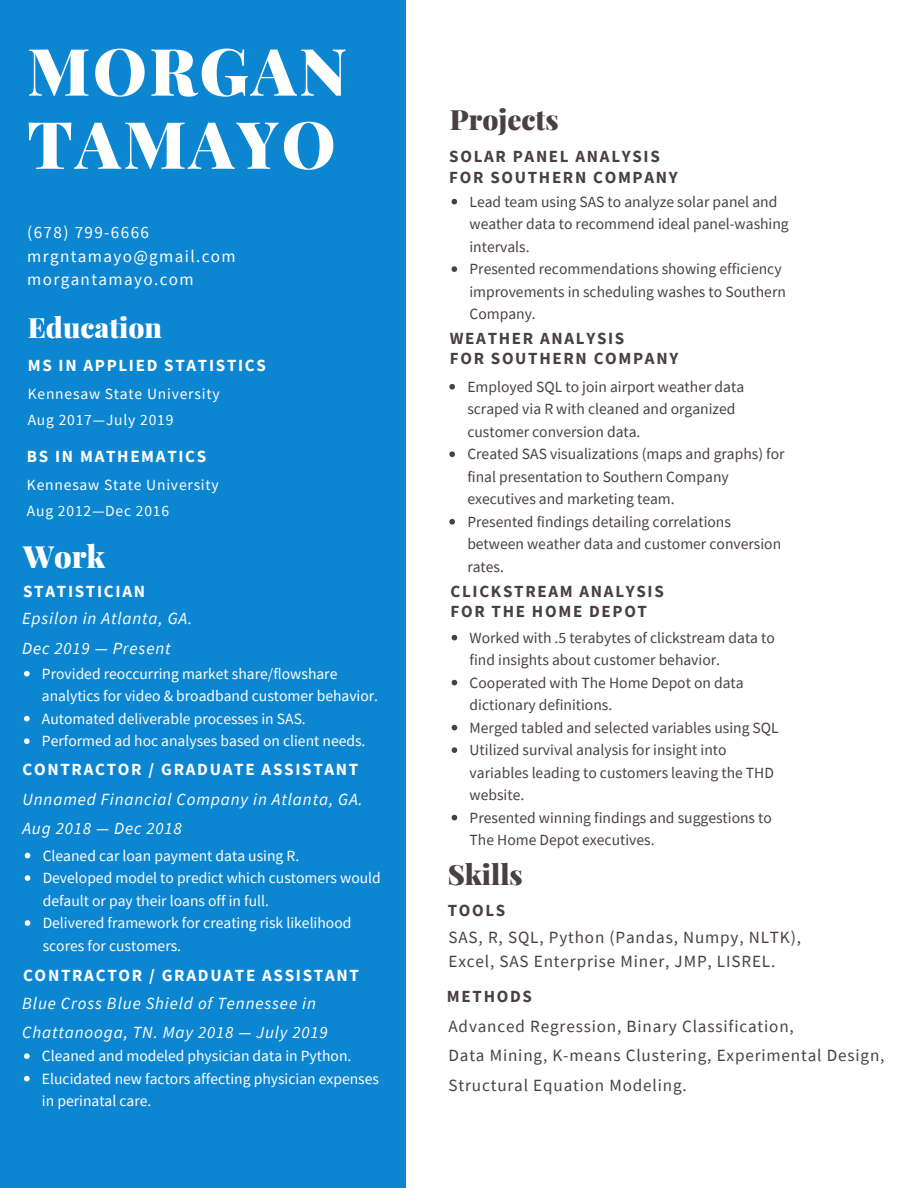
<style>
.page{position:relative;width:918px;height:1188px;background:#fff}
.page>*{position:absolute;margin:0;border:0;box-sizing:border-box;transform-origin:0 0}
.t1{font:900 65.4px/73.2px "Playfair Display";letter-spacing:.04em;color:#fff}
.t2{font:900 30.6px "Playfair Display";color:#fff}
.t3{font:900 28.05px "Playfair Display";color:#4a3f41}
.t4{font:900 28.05px "Playfair Display";color:#fff}
.t5{font:17.1px/23.7px "Source Sans Pro";letter-spacing:.05em;color:#4a3f41}
.t6{font:italic 17.1px/29.2px "Source Sans Pro";letter-spacing:.05em;color:#fff}
.t7{font:700 17.1px "Source Sans Pro";letter-spacing:.1em;color:#fff}
.t8{font:17.1px "Source Sans Pro";letter-spacing:.08em;color:#fff}
.t9{font:700 16.95px "Source Sans Pro";letter-spacing:.1em;color:#4a3f41}
.t10{font:700 16.95px "Source Sans Pro";letter-spacing:.1em;color:#fff}
.t11{font:15.6px/22.5px "Source Sans Pro";color:#4a3f41}
.t12{font:15.6px/22.5px "Source Sans Pro";color:#fff}
.t13{font:15.6px "Source Sans Pro";letter-spacing:.05em;color:#fff}
</style>
<div class="page">
<div style="left:0;top:0;width:406px;height:1188px;background:#0d86d2"></div>
<svg style="left:452px;top:199px;width:5px;height:5px"></svg>
<svg style="left:452px;top:266px;width:5px;height:6px"></svg>
<svg style="left:449px;top:384px;width:6px;height:6px"></svg>
<svg style="left:449px;top:451px;width:6px;height:6px"></svg>
<svg style="left:449px;top:519px;width:6px;height:6px"></svg>
<svg style="left:452px;top:635px;width:5px;height:5px"></svg>
<svg style="left:452px;top:680px;width:5px;height:5px"></svg>
<svg style="left:452px;top:725px;width:5px;height:5px"></svg>
<svg style="left:452px;top:747px;width:5px;height:6px"></svg>
<svg style="left:452px;top:815px;width:5px;height:5px"></svg>
<svg style="left:25px;top:853px;width:5px;height:5px"></svg>
<svg style="left:25px;top:875px;width:5px;height:6px"></svg>
<svg style="left:25px;top:920px;width:5px;height:6px"></svg>
<svg style="left:24px;top:1053px;width:6px;height:6px"></svg>
<svg style="left:24px;top:1076px;width:6px;height:5px"></svg>
<svg style="left:24px;top:671px;width:6px;height:5px"></svg>
<svg style="left:24px;top:716px;width:6px;height:5px"></svg>
<svg style="left:24px;top:738px;width:6px;height:6px"></svg>
<p class="t1" style="left:27px;top:32px;width:321px">MORGAN<br>TAMAYO</p>
<p class="t8" style="left:27px;top:221px;width:123px">(678) 799-6666</p>
<p class="t8" style="left:27px;top:245px;width:210px">mrgntamayo@gmail.com</p>
<p class="t8" style="left:27px;top:269px;width:168px">morgantamayo.com</p>
<p class="t4" style="left:28px;top:307px;width:136px">Education</p>
<p class="t10" style="left:28px;top:354px;width:240px">MS IN APPLIED STATISTICS</p>
<p class="t13" style="left:28px;top:384px;width:193px">Kennesaw State University</p>
<p class="t13" style="left:28px;top:410px;width:147px">Aug 2017—July 2019</p>
<p class="t10" style="left:27px;top:445px;width:181px">BS IN MATHEMATICS</p>
<p class="t13" style="left:27px;top:475px;width:193px">Kennesaw State University</p>
<p class="t13" style="left:27px;top:501px;width:144px">Aug 2012—Dec 2016</p>
<p class="t2" style="left:23px;top:535px;width:84px">Work</p>
<p class="t7" style="left:23px;top:580px;width:124px">STATISTICIAN</p>
<p class="t6" style="left:22px;top:604px;width:172px">Epsilon in Atlanta, GA.</p>
<p class="t6" style="left:22px;top:633px;width:150px">Dec 2019 — Present</p>
<p class="t12" style="left:42px;top:662px;width:338px">Provided reoccurring market share/flowshare analytics for video &amp; broadband customer behavior.</p>
<p class="t12" style="left:42px;top:707px;width:265px">Automated deliverable processes in SAS.</p>
<p class="t12" style="left:42px;top:729px;width:325px">Performed ad hoc analyses based on client needs.</p>
<p class="t7" style="left:22px;top:758px;width:337px">CONTRACTOR / GRADUATE ASSISTANT</p>
<p class="t6" style="left:22px;top:784px;width:342px">Unnamed Financial Company in Atlanta, GA.</p>
<p class="t6" style="left:22px;top:814px;width:161px">Aug 2018 — Dec 2018</p>
<p class="t12" style="left:43px;top:844px;width:258px">Cleaned car loan payment data using R.</p>
<p class="t12" style="left:43px;top:866px;width:340px">Developed model to predict which customers would default or pay their loans off in full.</p>
<p class="t12" style="left:43px;top:911px;width:310px">Delivered framework for creating risk likelihood scores for customers.</p>
<p class="t7" style="left:23px;top:964px;width:337px">CONTRACTOR / GRADUATE ASSISTANT</p>
<p class="t6" style="left:22px;top:988px;width:307px">Blue Cross Blue Shield of Tennessee in<br>Chattanooga, TN. May 2018 — July 2019</p>
<p class="t12" style="left:42px;top:1044px;width:311px">Cleaned and modeled physician data in Python.</p>
<p class="t12" style="left:42px;top:1067px;width:339px">Elucidated new factors affecting physician expenses in perinatal care.</p>
<p class="t3" style="left:450px;top:100px;width:110px">Projects</p>
<p class="t9" style="left:449px;top:146px;width:212px">SOLAR PANEL ANALYSIS</p>
<p class="t9" style="left:449px;top:166px;width:230px">FOR SOUTHERN COMPANY</p>
<p class="t11" style="left:470px;top:190px;width:321px">Lead team using SAS to analyze solar panel and weather data to recommend ideal panel-washing intervals.</p>
<p class="t11" style="left:470px;top:257px;width:318px">Presented recommendations showing efficiency improvements in scheduling washes to Southern<br>Company.</p>
<p class="t9" style="left:450px;top:327px;width:176px">WEATHER ANALYSIS</p>
<p class="t9" style="left:450px;top:348px;width:230px">FOR SOUTHERN COMPANY</p>
<p class="t11" style="left:467px;top:375px;width:278px">Employed SQL to join airport weather data scraped via R with cleaned and organized customer conversion data.</p>
<p class="t11" style="left:467px;top:443px;width:319px">Created SAS visualizations (maps and graphs) for final presentation to Southern Company executives and marketing team.</p>
<p class="t11" style="left:467px;top:510px;width:315px">Presented findings detailing correlations between weather data and customer conversion rates.</p>
<p class="t9" style="left:451px;top:580px;width:215px">CLICKSTREAM ANALYSIS</p>
<p class="t9" style="left:451px;top:601px;width:198px">FOR THE HOME DEPOT</p>
<p class="t11" style="left:470px;top:626px;width:307px">Worked with .5 terabytes of clickstream data to find insights about customer behavior.</p>
<p class="t11" style="left:470px;top:671px;width:276px">Cooperated with The Home Depot on data dictionary definitions.</p>
<p class="t11" style="left:470px;top:716px;width:311px">Merged tabled and selected variables using SQL</p>
<p class="t11" style="left:470px;top:738px;width:306px">Utilized survival analysis for insight into variables leading to customers leaving the THD website.</p>
<p class="t11" style="left:470px;top:806px;width:304px">Presented winning findings and suggestions to<br>The Home Depot executives.</p>
<p class="t3" style="left:448px;top:855px;width:77px">Skills</p>
<p class="t9" style="left:448px;top:899px;width:59px">TOOLS</p>
<p class="t5" style="left:448px;top:925px;width:354px">SAS, R, SQL, Python (Pandas, Numpy, NLTK),<br>Excel, SAS Enterprise Miner, JMP, LISREL.</p>
<p class="t9" style="left:447px;top:985px;width:86px">METHODS</p>
<p class="t5" style="left:448px;top:1014px;width:347px">Advanced Regression, Binary Classification,</p>
<p class="t5" style="left:448px;top:1043px;width:438px">Data Mining, K-means Clustering, Experimental Design,</p>
<p class="t5" style="left:448px;top:1073px;width:240px">Structural Equation Modeling.</p>
</div>
